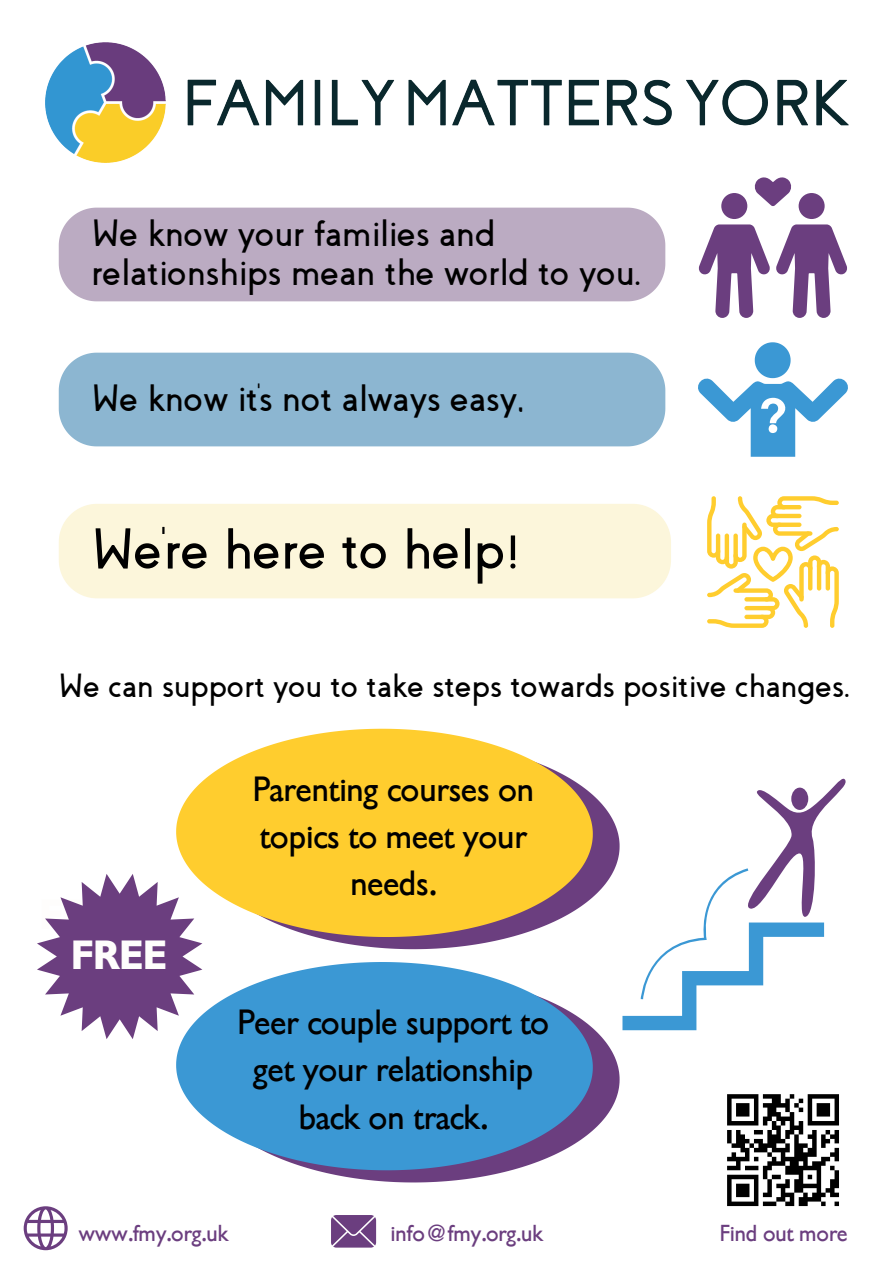
<style>
.page{position:relative;width:894px;height:1264px;background:#fff}
.page>*{position:absolute;margin:0;border:0;box-sizing:border-box;transform-origin:0 0}
.t1{font:700 57.6px "Coves";color:#000}
.t2{font:700 40.5px "Gibson";color:#fefdfc}
.t3{font:700 38.1px/39.3px "Coves";color:#000}
.t4{font:34.05px/47.2px "Gibson";color:#000;text-align:center}
.t5{font:700 33.6px "Coves";color:#000}
.t6{font:22.5px "Gibson";color:#6b3e7f}
</style>
<div class="page">
<img style="left:46px;top:43px;width:802px;height:119px">
<svg style="left:698px;top:177px;width:149px;height:141px"></svg>
<svg style="left:698px;top:342px;width:150px;height:115px"></svg>
<svg style="left:707px;top:496px;width:131px;height:132px"></svg>
<svg style="left:727px;top:1094px;width:111px;height:111px"></svg>
<svg style="left:318px;top:1028px;width:302px;height:155px"></svg>
<svg style="left:176px;top:962px;width:417px;height:209px;background:#5ba3d6"></svg>
<svg style="left:622px;top:778px;width:224px;height:252px"></svg>
<svg style="left:37px;top:874px;width:165px;height:165px"></svg>
<div style="left:59px;top:208px;width:606px;height:93px;background:#bbabc2"></div>
<div style="left:59px;top:352px;width:606px;height:94px;background:#8cb6d1"></div>
<div style="left:59px;top:504px;width:611px;height:94px;background:#fcf6db"></div>
<svg style="left:202px;top:795px;width:418px;height:155px"></svg>
<svg style="left:175px;top:728px;width:418px;height:210px;fill:#ffcd2e"></svg>
<svg style="left:24px;top:1206px;width:44px;height:44px"></svg>
<svg style="left:331px;top:1215px;width:45px;height:32px"></svg>
<h3 class="t3" style="left:91px;top:214px;width:551px">We know your families and relationships mean the world to you.</h3>
<p class="t3" style="left:91px;top:379px;width:434px">We know it's not always easy,</p>
<p class="t1" style="left:91px;top:520px;width:431px">We're here to help!</p>
<h3 class="t5" style="left:59px;top:668px;width:792px">We can support you to take steps towards positive changes.</h3>
<h1 class="t2" style="left:72px;top:931px;width:97px">FREE</h1>
<p class="t4" style="left:253px;top:766px;width:283px">Parenting courses on topics to meet your needs.</p>
<p class="t4" style="left:238px;top:999px;width:313px">Peer couple support to get your relationship back on track.</p>
<p class="t6" style="left:79px;top:1219px;width:151px">www.fmy.org.uk</p>
<p class="t6" style="left:390px;top:1219px;width:154px">info@fmy.org.uk</p>
<h5 class="t6" style="left:720px;top:1219px;width:129px">Find out more</h5>
</div>
